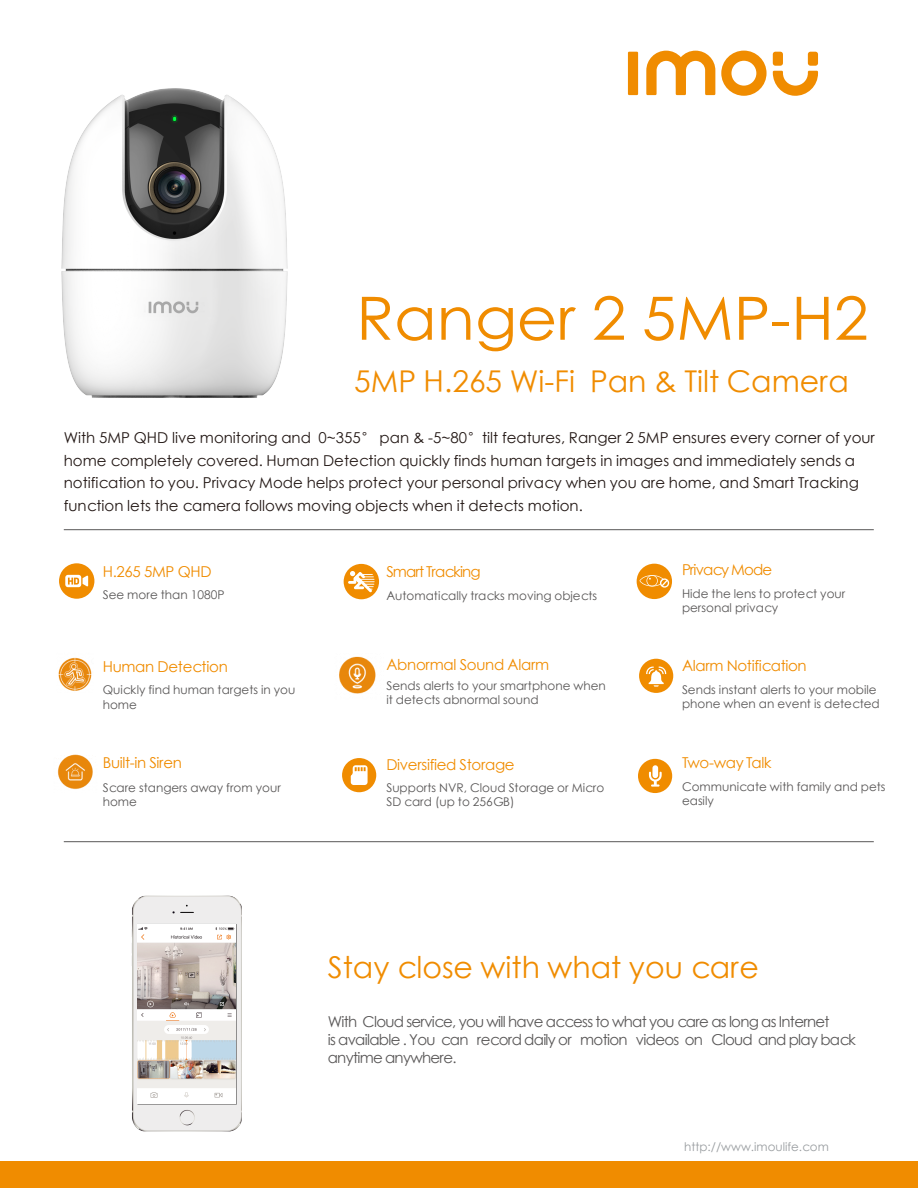
<style>
.page{position:relative;width:918px;height:1188px;background:#fff}
.page>*{position:absolute;margin:0;border:0;box-sizing:border-box;transform-origin:0 0}
.t1{font:59.7px "ST Xihei";color:#f08c00;scale:1.04 1}
.t2{font:30px "ST Xihei";color:#f08c00}
.t3{font:15px/22.5px "ST Xihei";color:#231815}
.t4{font:15px/18px "ST Xihei";letter-spacing:-.05em;color:#595757}
.t5{font:15px "ST Xihei";letter-spacing:-.02em;color:#f08c00}
.t6{font:15px "ST Xihei";letter-spacing:-.06em;color:#f08c00}
.t7{font:12px/14.4px "ST Xihei";color:#595757}
.t8{font:11.85px "ST Xihei";color:#999da0}
</style>
<div class="page">
<hr style="left:64px;top:841px;width:810px;height:1px;background:#595757">
<hr style="left:64px;top:529px;width:810px;height:1px;background:#595757">
<div style="left:59px;top:563px;width:35px;height:36px;background:#f08c00;border-radius:50%"></div>
<svg style="left:65px;top:575px;width:23px;height:12px"></svg>
<div style="left:638px;top:759px;width:34px;height:34px;background:#f08c00;border-radius:50%"></div>
<svg style="left:649px;top:765px;width:13px;height:22px"></svg>
<img style="left:132px;top:896px;width:110px;height:235px">
<svg style="left:137px;top:924px;width:100px;height:181px"></svg>
<img style="left:138px;top:927px;width:98px;height:172px">
<hr style="left:138px;top:924px;width:98px;height:3px;background:#fff">
<div style="left:138px;top:1099px;width:98px;height:5px;background:#fff"></div>
<div style="left:0;top:1161px;width:918px;height:27px;background:#f08c00"></div>
<div style="left:342px;top:758px;width:34px;height:34px;background:#f08c00;border-radius:50%"></div>
<svg style="left:351px;top:765px;width:17px;height:20px"></svg>
<div style="left:639px;top:659px;width:34px;height:34px;background:#f08c00;border-radius:50%"></div>
<svg style="left:646px;top:667px;width:20px;height:20px"></svg>
<div style="left:628px;top:52px;width:10px;height:43px;background:#f08c00"></div>
<svg style="left:721px;top:51px;width:46px;height:45px"></svg>
<div style="left:773px;top:52px;width:10px;height:14px;background:#f08c00;border-radius:3px"></div>
<div style="left:808px;top:52px;width:10px;height:14px;background:#f08c00;border-radius:3px"></div>
<svg style="left:773px;top:71px;width:45px;height:25px"></svg>
<svg style="left:646px;top:51px;width:69px;height:44px"></svg>
<div style="left:637px;top:564px;width:35px;height:35px;background:#f08c00;border-radius:50%"></div>
<svg style="left:640px;top:575px;width:29px;height:13px"></svg>
<div style="left:344px;top:564px;width:35px;height:35px;background:#f08c00;border-radius:50%"></div>
<svg style="left:348px;top:571px;width:27px;height:21px"></svg>
<img style="left:58px;top:657px;width:34px;height:34px">
<img style="left:339px;top:656px;width:37px;height:38px">
<img style="left:57px;top:754px;width:36px;height:36px">
<img style="left:61px;top:88px;width:227px;height:310px">
<h1 class="t1" style="left:356px;top:276px;width:494px">Ranger 2 5MP-H2</h1>
<h2 class="t2" style="left:354px;top:360px;width:496px">5MP H.265 Wi-Fi Pan &amp; Tilt Camera</h2>
<p class="t3" style="left:64px;top:426px;width:813px">With 5MP QHD live monitoring and 0~355° pan &amp; -5~80°tilt features, Ranger 2 5MP ensures every corner of your home completely covered. Human Detection quickly finds human targets in images and immediately sends a notification to you. Privacy Mode helps protect your personal privacy when you are home, and Smart Tracking function lets the camera follows moving objects when it detects motion.</p>
<p class="t5" style="left:103px;top:561px;width:110px">H.265 5MP QHD</p>
<p class="t6" style="left:386px;top:561px;width:96px">Smart Tracking</p>
<p class="t6" style="left:682px;top:559px;width:92px">Privacy Mode</p>
<p class="t7" style="left:103px;top:587px;width:123px">See more than 1080P</p>
<p class="t7" style="left:386px;top:588px;width:212px">Automatically tracks moving objects</p>
<p class="t7" style="left:682px;top:586px;width:165px">Hide the lens to protect your personal privacy</p>
<p class="t5" style="left:103px;top:655px;width:127px">Human Detection</p>
<p class="t5" style="left:386px;top:654px;width:164px">Abnormal Sound Alarm</p>
<p class="t5" style="left:682px;top:655px;width:126px">Alarm Notification</p>
<p class="t7" style="left:103px;top:682px;width:194px">Quickly find human targets in you home</p>
<p class="t7" style="left:386px;top:678px;width:221px">Sends alerts to your smartphone when it detects abnormal sound</p>
<p class="t7" style="left:682px;top:682px;width:199px">Sends instant alerts to your mobile phone when an event is detected</p>
<p class="t5" style="left:103px;top:751px;width:81px">Built-in Siren</p>
<p class="t5" style="left:386px;top:754px;width:130px">Diversified Storage</p>
<p class="t5" style="left:682px;top:752px;width:91px">Two-way Talk</p>
<p class="t7" style="left:103px;top:780px;width:180px">Scare stangers away from your home</p>
<p class="t7" style="left:386px;top:780px;width:220px">Supports NVR, Cloud Storage or Micro<br>SD card (up to 256GB)</p>
<p class="t7" style="left:682px;top:779px;width:205px">Communicate with family and pets easily</p>
<h2 class="t2" style="left:328px;top:946px;width:433px">Stay close with what you care</h2>
<p class="t4" style="left:328px;top:1013px;width:530px">With Cloud service, you will have access to what you care as long as Internet<br>is available . You can record daily or motion videos on Cloud and play back anytime anywhere.</p>
<p class="t8" style="left:684px;top:1139px;width:146px">http://www.imoulife.com</p>
</div>
